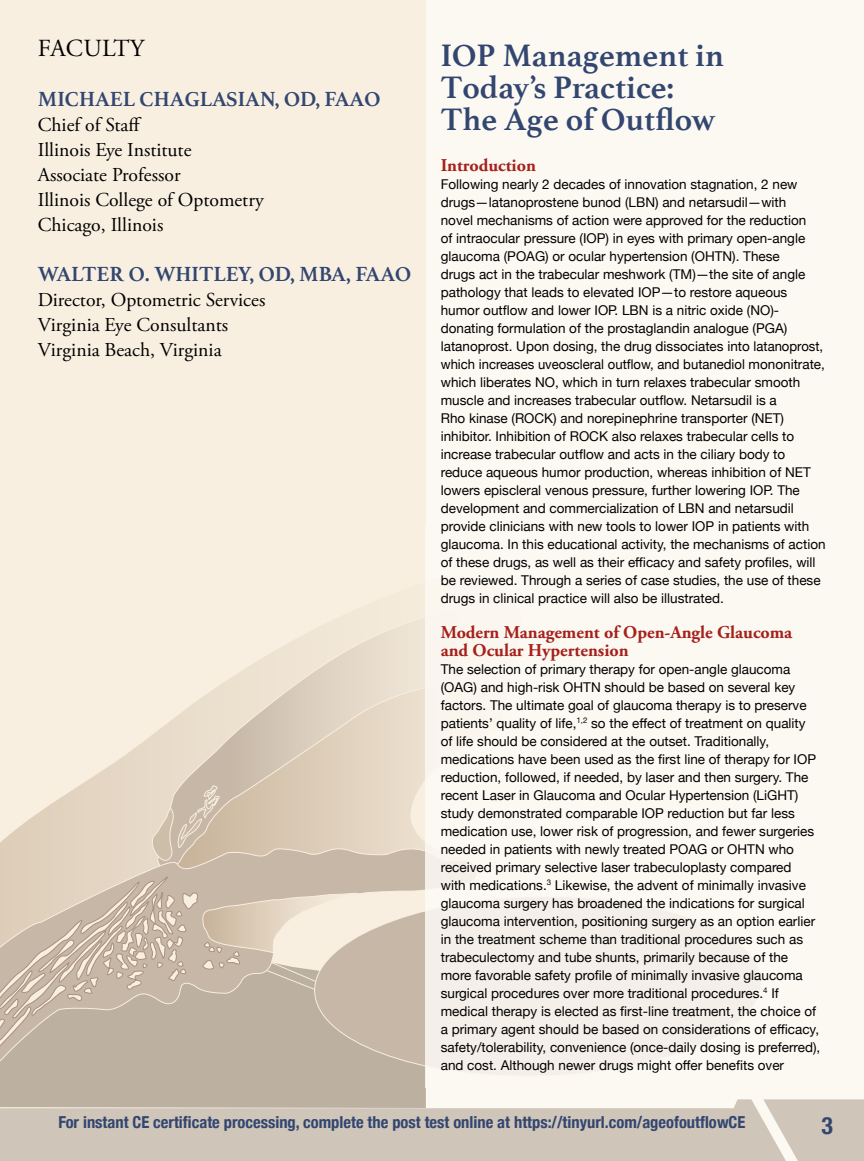
<style>
.page{position:relative;width:864px;height:1161px;background:#fcf9f3}
.page>*{position:absolute;margin:0;border:0;box-sizing:border-box;transform-origin:0 0}
.t1{font:700 32.55px/32px "Athelas";color:#324670}
.t2{font:24.6px "Adobe Garamond Pro";letter-spacing:.01em;color:#000}
.t3{font:700 condensed 24px "Helvetica Neue";color:#324670}
.t4{font:700 21.45px "Athelas";color:#324670}
.t5{font:19.65px/25px "Adobe Garamond Pro";color:#000}
.t6{font:700 18px/18px "Adobe Garamond Pro";color:#a6201b}
.t7{font:700 condensed 16.5px "Helvetica Neue";color:#324670}
.t8{font:13.5px/18px "Helvetica Neue";color:#000}
</style>
<div class="page">
<div style="left:806px;top:1099px;width:58px;height:62px;background:#cfc5b8"></div>
<svg style="left:0;top:1099px;width:806px;height:62px;background:#d1c8bb"></svg>
<div style="left:0;top:0;width:426px;height:1108px;background:#f8efe1"></div>
<svg style="left:0;top:570px;width:522px;height:538px"></svg>
<svg style="left:156px;top:601px;width:270px;height:184px"></svg>
<svg style="left:172px;top:672px;width:254px;height:176px;background:#e0d3c0"></svg>
<svg style="left:0;top:848px;width:477px;height:260px;background:#c9bcab"></svg>
<svg style="left:0;top:875px;width:392px;height:199px;background:#cabcac"></svg>
<svg style="left:152px;top:785px;width:68px;height:77px;background:#d2c3b0"></svg>
<div style="left:426px;top:526px;width:438px;height:562px;background:#fcf9f3"></div>
<h2 class="t2" style="left:38px;top:33px;width:108px">FACULTY</h2>
<h3 class="t4" style="left:38px;top:81px;width:344px">MICHAEL CHAGLASIAN, OD, FAAO</h3>
<h3 class="t5" style="left:38px;top:113px;width:228px">Chief of Staff<br>Illinois Eye Institute<br>Associate Professor<br>Illinois College of Optometry<br>Chicago, Illinois</h3>
<h3 class="t4" style="left:38px;top:257px;width:375px">WALTER O. WHITLEY, OD, MBA, FAAO</h3>
<h3 class="t5" style="left:38px;top:288px;width:229px">Director, Optometric Services<br>Virginia Eye Consultants<br>Virginia Beach, Virginia</h3>
<h1 class="t1" style="left:441px;top:39px;width:285px">IOP Management in<br>Today’s Practice:<br>The Age of Outflow</h1>
<h3 class="t6" style="left:441px;top:156px;width:97px">Introduction</h3>
<p class="t8" style="left:441px;top:176px;width:386px">Following nearly 2 decades of innovation stagnation, 2 new drugs—latanoprostene bunod (LBN) and netarsudil—with<br>novel mechanisms of action were approved for the reduction<br>of intraocular pressure (IOP) in eyes with primary open-angle glaucoma (POAG) or ocular hypertension (OHTN). These<br>drugs act in the trabecular meshwork (TM)—the site of angle pathology that leads to elevated IOP—to restore aqueous humor outflow and lower IOP. LBN is a nitric oxide (NO)- donating formulation of the prostaglandin analogue (PGA) latanoprost. Upon dosing, the drug dissociates into latanoprost, which increases uveoscleral outflow, and butanediol mononitrate, which liberates NO, which in turn relaxes trabecular smooth muscle and increases trabecular outflow. Netarsudil is a<br>Rho kinase (ROCK) and norepinephrine transporter (NET) inhibitor. Inhibition of ROCK also relaxes trabecular cells to increase trabecular outflow and acts in the ciliary body to reduce aqueous humor production, whereas inhibition of NET lowers episcleral venous pressure, further lowering IOP. The development and commercialization of LBN and netarsudil provide clinicians with new tools to lower IOP in patients with glaucoma. In this educational activity, the mechanisms of action of these drugs, as well as their efficacy and safety profiles, will be reviewed. Through a series of case studies, the use of these drugs in clinical practice will also be illustrated.</p>
<h3 class="t6" style="left:441px;top:623px;width:353px">Modern Management of Open-Angle Glaucoma and Ocular Hypertension</h3>
<p class="t8" style="left:441px;top:661px;width:381px">The selection of primary therapy for open-angle glaucoma (OAG) and high-risk OHTN should be based on several key factors. The ultimate goal of glaucoma therapy is to preserve patients’ quality of life,<sup>1,2</sup> so the effect of treatment on quality of life should be considered at the outset. Traditionally, medications have been used as the first line of therapy for IOP reduction, followed, if needed, by laser and then surgery. The recent Laser in Glaucoma and Ocular Hypertension (LiGHT) study demonstrated comparable IOP reduction but far less medication use, lower risk of progression, and fewer surgeries needed in patients with newly treated POAG or OHTN who received primary selective laser trabeculoplasty compared<br>with medications.<sup>3</sup> Likewise, the advent of minimally invasive glaucoma surgery has broadened the indications for surgical glaucoma intervention, positioning surgery as an option earlier in the treatment scheme than traditional procedures such as trabeculectomy and tube shunts, primarily because of the more favorable safety profile of minimally invasive glaucoma surgical procedures over more traditional procedures.<sup>4</sup> If medical therapy is elected as first-line treatment, the choice of a primary agent should be based on considerations of efficacy, safety/tolerability, convenience (once-daily dosing is preferred), and cost. Although newer drugs might offer benefits over</p>
<p class="t7" style="left:58px;top:1109px;width:689px">For instant CE certificate processing, complete the post test online at https://tinyurl.com/ageofoutflowCE</p>
<h3 class="t3" style="left:821px;top:1106px;width:13px">3</h3>
</div>
